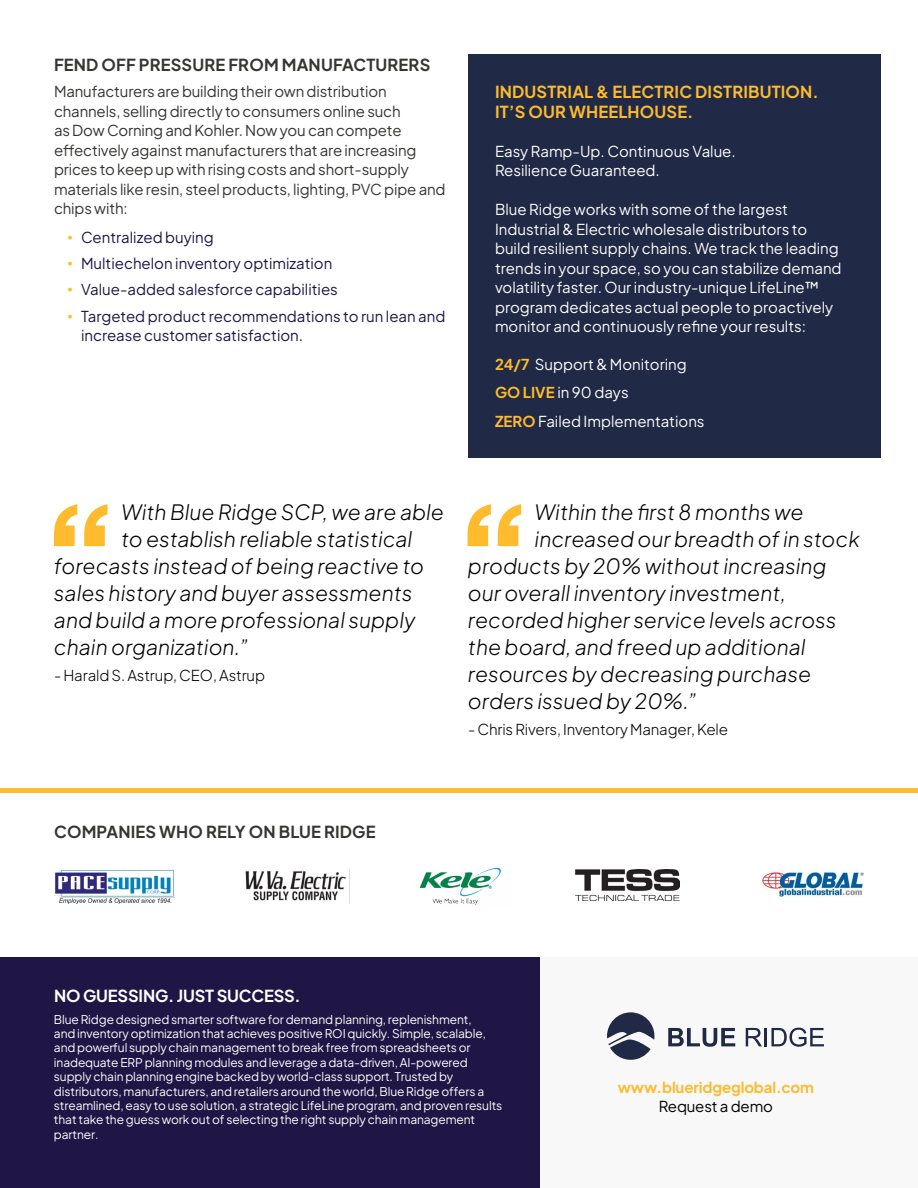
<style>
.page{position:relative;width:918px;height:1188px;background:#fff}
.page>*{position:absolute;margin:0;border:0;box-sizing:border-box;transform-origin:0 0}
.t1{font:italic 21px "Plus Jakarta Sans";color:#000}
.t2{font:700 16.5px "Plus Jakarta Sans";letter-spacing:.01em;color:#353532}
.t3{font:700 16.5px/19.8px "Plus Jakarta Sans";letter-spacing:.01em;color:#fdbb2d}
.t4{font:700 16.5px "Plus Jakarta Sans";letter-spacing:-.01em;color:#fff}
.t5{font:15px/19.5px "Plus Jakarta Sans";color:#fff}
.t6{font:15px/19.5px "Plus Jakarta Sans";letter-spacing:-.01em;color:#353532}
.t7{font:15px/19.5px "Plus Jakarta Sans";color:#1f1646}
.t8{font:15px "Plus Jakarta Sans";letter-spacing:-.01em;color:#000}
.t9{font:700 15px "Plus Jakarta Sans";letter-spacing:-.01em;color:#fdbb2d}
.t10{font:12px/14.4px "Plus Jakarta Sans";letter-spacing:-.01em;color:#fff}
.s1{font-family:"Arial";color:#fdbb2d}
.s2{font-weight:700;color:#fdbb2d}
</style>
<div class="page">
<div style="left:0;top:958px;width:540px;height:230px;background:#1f1646"></div>
<div style="left:540px;top:958px;width:378px;height:230px;background:#f8f8f8"></div>
<svg style="left:668px;top:1028px;width:67px;height:19px"></svg>
<svg style="left:746px;top:1028px;width:78px;height:19px"></svg>
<svg style="left:607px;top:1012px;width:47px;height:48px"></svg>
<svg style="left:54px;top:504px;width:54px;height:42px"></svg>
<div style="left:468px;top:54px;width:412px;height:404px;background:#202945"></div>
<svg style="left:468px;top:504px;width:53px;height:42px"></svg>
<img style="left:420px;top:867px;width:82px;height:38px">
<img style="left:576px;top:870px;width:104px;height:31px">
<img style="left:762px;top:872px;width:102px;height:25px">
<img style="left:245px;top:871px;width:101px;height:30px">
<img style="left:54px;top:870px;width:121px;height:34px">
<div style="left:0;top:788px;width:918px;height:5px;background:#fdbb2d"></div>
<h2 class="t2" style="left:54px;top:52px;width:378px">FEND OFF PRESSURE FROM MANUFACTURERS</h2>
<p class="t6" style="left:54px;top:81px;width:393px">Manufacturers are building their own distribution channels, selling directly to consumers online such<br>as Dow Corning and Kohler. Now you can compete effectively against manufacturers that are increasing prices to keep up with rising costs and short-supply materials like resin, steel products, lighting, PVC pipe and chips with:</p>
<p class="t7" style="left:68px;top:226px;width:148px"><span class="s1">•</span> Centralized buying</p>
<p class="t7" style="left:68px;top:252px;width:266px"><span class="s1">•</span> Multiechelon inventory optimization</p>
<p class="t7" style="left:67px;top:279px;width:272px"><span class="s1">•</span> Value-added salesforce capabilities</p>
<p class="t7" style="left:81px;top:305px;width:366px;text-indent:-14px"><span class="s1">•</span> Targeted product recommendations to run lean and increase customer satisfaction.</p>
<h2 class="t3" style="left:495px;top:80px;width:325px">INDUSTRIAL &amp; ELECTRIC DISTRIBUTION.<br>IT’S OUR WHEELHOUSE.</h2>
<p class="t5" style="left:495px;top:140px;width:242px">Easy Ramp-Up. Continuous Value.<br>Resilience Guaranteed.</p>
<p class="t5" style="left:495px;top:199px;width:348px">Blue Ridge works with some of the largest Industrial &amp; Electric wholesale distributors to build resilient supply chains. We track the leading trends in your space, so you can stabilize demand volatility faster. Our industry-unique LifeLine™ program dedicates actual people to proactively monitor and continuously refine your results:</p>
<p class="t5" style="left:495px;top:349px;width:211px;line-height:28.5px"><span class="s2">24/7</span> Support &amp; Monitoring<br><span class="s2">GO LIVE</span> in 90 days<br><span class="s2">ZERO</span> Failed Implementations</p>
<h1 class="t1" style="left:121px;top:495px;width:324px">With Blue Ridge SCP, we are able</h1>
<h1 class="t1" style="left:121px;top:522px;width:293px">to establish reliable statistical</h1>
<h1 class="t1" style="left:54px;top:549px;width:372px">forecasts instead of being reactive to</h1>
<h1 class="t1" style="left:54px;top:576px;width:360px">sales history and buyer assessments</h1>
<h1 class="t1" style="left:54px;top:603px;width:363px">and build a more professional supply</h1>
<h1 class="t1" style="left:54px;top:630px;width:196px">chain organization.”</h1>
<p class="t8" style="left:54px;top:663px;width:213px">- Harald S. Astrup, CEO, Astrup</p>
<h1 class="t1" style="left:535px;top:495px;width:270px">Within the first 8 months we</h1>
<h1 class="t1" style="left:535px;top:522px;width:327px">increased our breadth of in stock</h1>
<h1 class="t1" style="left:468px;top:549px;width:360px">products by 20% without increasing</h1>
<h1 class="t1" style="left:468px;top:576px;width:319px">our overall inventory investment,</h1>
<h1 class="t1" style="left:468px;top:603px;width:370px">recorded higher service levels across</h1>
<h1 class="t1" style="left:468px;top:630px;width:339px">the board, and freed up additional</h1>
<h1 class="t1" style="left:468px;top:657px;width:345px">resources by decreasing purchase</h1>
<h1 class="t1" style="left:468px;top:684px;width:231px">orders issued by 20%.”</h1>
<p class="t8" style="left:468px;top:717px;width:262px">- Chris Rivers, Inventory Manager, Kele</p>
<h2 class="t2" style="left:54px;top:819px;width:323px">COMPANIES WHO RELY ON BLUE RIDGE</h2>
<h2 class="t4" style="left:54px;top:983px;width:248px">NO GUESSING. JUST SUCCESS.</h2>
<p class="t10" style="left:54px;top:1011px;width:450px">Blue Ridge designed smarter software for demand planning, replenishment,<br>and inventory optimization that achieves positive ROI quickly. Simple, scalable, and powerful supply chain management to break free from spreadsheets or inadequate ERP planning modules and leverage a data-driven, AI-powered supply chain planning engine backed by world-class support. Trusted by distributors, manufacturers, and retailers around the world, Blue Ridge offers a streamlined, easy to use solution, a strategic LifeLine program, and proven results that take the guess work out of selecting the right supply chain management partner.</p>
<p class="t9" style="left:618px;top:1075px;width:198px">www.blueridgeglobal.com</p>
<p class="t8" style="left:659px;top:1094px;width:116px">Request a demo</p>
</div>
